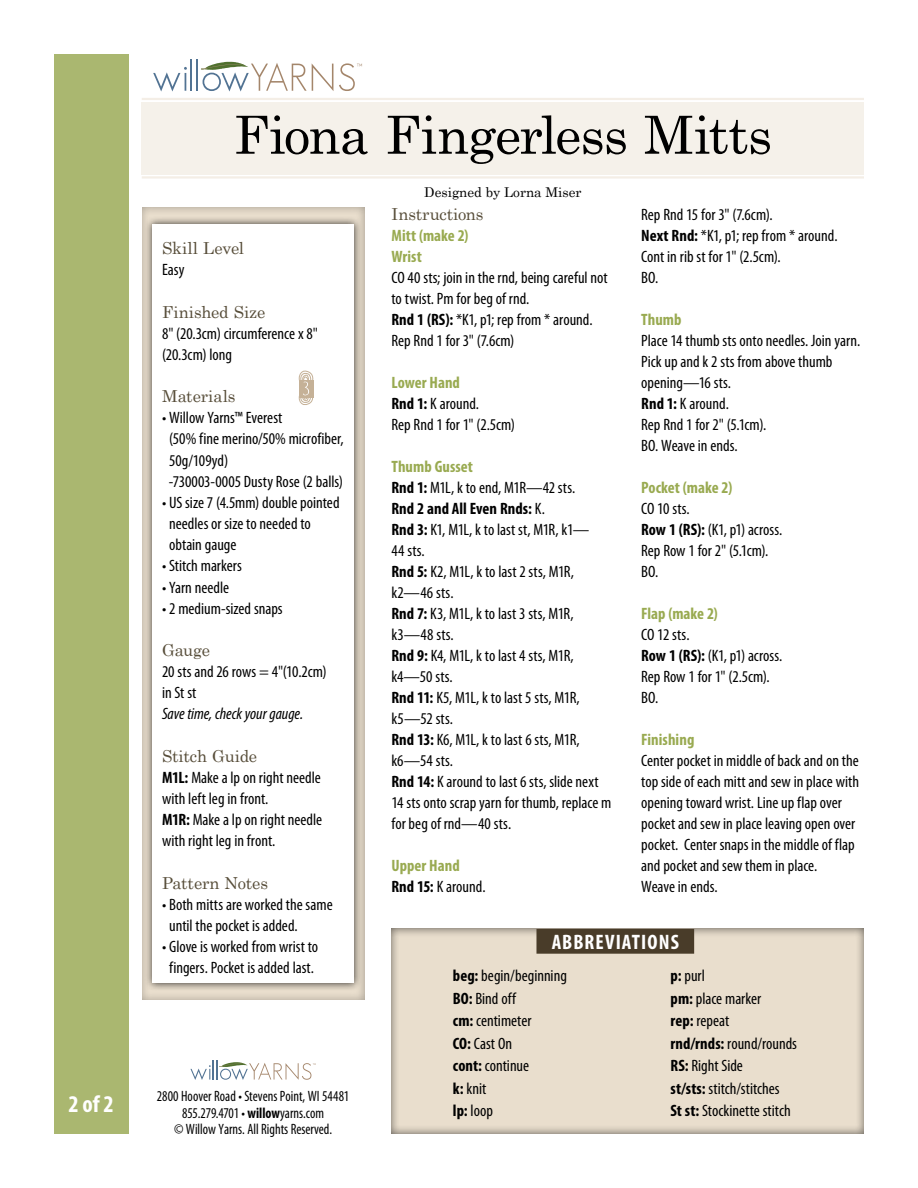
<style>
.page{position:relative;width:918px;height:1188px;background:#fff}
.page>*{position:absolute;margin:0;border:0;box-sizing:border-box;transform-origin:0 0}
.t1{font:52.5px "Century Schoolbook";letter-spacing:-.02em;color:#000}
.t2{font:700 condensed 24px "Myriad Pro";color:#fff}
.t3{font:700 condensed 21px "Myriad Pro";letter-spacing:.05em;color:#fff}
.t4{font:condensed 16.5px/21px "Myriad Pro";color:#000}
.t5{font:700 condensed 16.5px/21px "Myriad Pro";letter-spacing:.005em;color:#99aa51}
.t6{font:16.5px "Century Schoolbook";letter-spacing:-.005em;color:#574d39}
.t7{font:italic condensed 16.5px "Myriad Pro";letter-spacing:-.005em;color:#000}
.t8{font:condensed 15px/16.5px "Myriad Pro";color:#000;text-align:center;scale:.93 1}
.t9{font:13.5px "Century Schoolbook";color:#000}
.s1{font-weight:700}
.s2{font-weight:700;color:#99aa51}
.s3{color:#000}
.s4{font-weight:400;color:#000}
</style>
<div class="page">
<div style="left:142px;top:102px;width:722px;height:72px;background:#f5f1ea"></div>
<div style="left:54px;top:54px;width:74px;height:1080px;background:#aab770"></div>
<svg style="left:153px;top:67px;width:34px;height:25px"></svg>
<hr style="left:191px;top:59px;width:1px;height:32px;background:#527393">
<hr style="left:196px;top:59px;width:2px;height:32px;background:#527393">
<svg style="left:201px;top:62px;width:132px;height:30px"></svg>
<svg style="left:339px;top:63px;width:23px;height:28px"></svg>
<hr style="left:142px;top:98px;width:722px;height:2px;background:#e9decd">
<hr style="left:142px;top:176px;width:722px;height:3px;background:#e9decd">
<div style="left:136px;top:201px;width:231px;height:801px;background:#000;opacity:.31"></div>
<div style="left:144px;top:216px;width:218px;height:775px;background:#000;opacity:.75"></div>
<div style="left:152px;top:225px;width:202px;height:758px;background:#fff"></div>
<svg style="left:298px;top:370px;width:15px;height:35px"></svg>
<svg style="left:190px;top:1060px;width:126px;height:20px"></svg>
<div style="left:388px;top:924px;width:477px;height:210px;background:#000;opacity:.6"></div>
<div style="left:536px;top:929px;width:158px;height:25px;background:#493c29"></div>
<h2 class="t2" style="left:68px;top:1089px;width:47px">2 of 2</h2>
<h1 class="t1" style="left:234px;top:91px;width:540px">Fiona Fingerless Mitts</h1>
<p class="t6" style="left:162px;top:234px;width:84px">Skill Level</p>
<p class="t4" style="left:162px;top:259px;width:24px">Easy</p>
<p class="t6" style="left:162px;top:298px;width:105px">Finished Size</p>
<p class="t4" style="left:162px;top:323px;width:157px">8" (20.3cm) circumference x 8" (20.3cm) long</p>
<p class="t6" style="left:162px;top:382px;width:75px">Materials</p>
<p class="t4" style="left:169px;top:407px;width:177px;text-indent:-7px">• Willow Yarns™ Everest<br>(50% fine merino/50% microfiber,<br>50g/109yd)<br>-730003-0005 Dusty Rose (2 balls)</p>
<p class="t4" style="left:169px;top:492px;width:172px;text-indent:-7px">• US size 7 (4.5mm) double pointed needles or size to needed to obtain gauge</p>
<p class="t4" style="left:162px;top:555px;width:81px">• Stitch markers</p>
<p class="t4" style="left:162px;top:576px;width:69px">• Yarn needle</p>
<p class="t4" style="left:162px;top:598px;width:122px">• 2 medium-sized snaps</p>
<p class="t6" style="left:162px;top:636px;width:50px">Gauge</p>
<p class="t4" style="left:162px;top:661px;width:166px">20 sts and 26 rows = 4"(10.2cm) in St st</p>
<p class="t7" style="left:162px;top:704px;width:143px">Save time, check your gauge.</p>
<p class="t6" style="left:162px;top:742px;width:96px">Stitch Guide</p>
<p class="t4" style="left:162px;top:767px;width:162px"><span class="s1">M1L:</span> Make a lp on right needle with left leg in front.<br><span class="s1">M1R:</span> Make a lp on right needle with right leg in front.</p>
<p class="t6" style="left:162px;top:869px;width:107px">Pattern Notes</p>
<p class="t4" style="left:169px;top:894px;width:165px;text-indent:-7px">• Both mitts are worked the same until the pocket is added.</p>
<p class="t4" style="left:162px;top:936px;width:158px;text-align:center">• Glove is worked from wrist to fingers. Pocket is added last.</p>
<p class="t8" style="left:157px;top:1088px;width:208px">2800 Hoover Road • Stevens Point, WI 54481<br>855.279.4701 • <span class="s1">willow</span>yarns.com<br>© Willow Yarns. All Rights Reserved.</p>
<p class="t9" style="left:424px;top:181px;width:159px">Designed by Lorna Miser</p>
<p class="t6" style="left:392px;top:200px;width:94px">Instructions</p>
<p class="t5" style="left:392px;top:224px;width:79px">Mitt (make 2)<br>Wrist</p>
<p class="t4" style="left:392px;top:266px;width:218px">CO 40 sts; join in the rnd, being careful not to twist. Pm for beg of rnd.<br><span class="s1">Rnd 1 (RS):</span> *K1, p1; rep from * around.<br>Rep Rnd 1 for 3" (7.6cm)</p>
<p class="t4" style="left:392px;top:371px;width:125px"><span class="s2">Lower Hand<br></span><span class="s1">Rnd 1:</span> K around.<br>Rep Rnd 1 for 1" (2.5cm)</p>
<p class="t4" style="left:392px;top:455px;width:222px"><span class="s2">Thumb Gusset<br></span><span class="s1">Rnd 1:</span> M1L, k to end, M1R—42 sts.<br><span class="s1">Rnd 2 and All Even Rnds:</span> K.<br><span class="s1">Rnd 3:</span> K1, M1L, k to last st, M1R, k1—<br>44 sts.<br><span class="s1">Rnd 5:</span> K2, M1L, k to last 2 sts, M1R, k2—46 sts.<br><span class="s1">Rnd 7:</span> K3, M1L, k to last 3 sts, M1R, k3—48 sts.<br><span class="s1">Rnd 9:</span> K4, M1L, k to last 4 sts, M1R, k4—50 sts.<br><span class="s1">Rnd 11:</span> K5, M1L, k to last 5 sts, M1R, k5—52 sts.<br><span class="s1">Rnd 13:</span> K6, M1L, k to last 6 sts, M1R, k6—54 sts.<br><span class="s1">Rnd 14:</span> K around to last 6 sts, slide next<br>14 sts onto scrap yarn for thumb, replace m for beg of rnd—40 sts.</p>
<p class="t5" style="left:392px;top:854px;width:96px">Upper Hand<br><span class="s3">Rnd 15:</span> <span class="s4">K around.</span></p>
<p class="t4" style="left:641px;top:204px;width:198px">Rep Rnd 15 for 3" (7.6cm).<br><span class="s1">Next Rnd:</span> *K1, p1; rep from * around.<br>Cont in rib st for 1" (2.5cm).<br>BO.</p>
<p class="t5" style="left:641px;top:308px;width:42px">Thumb</p>
<p class="t4" style="left:641px;top:330px;width:220px">Place 14 thumb sts onto needles. Join yarn.<br>Pick up and k 2 sts from above thumb opening—16 sts.<br><span class="s1">Rnd 1:</span> K around.<br>Rep Rnd 1 for 2" (5.1cm).<br>BO. Weave in ends.</p>
<p class="t5" style="left:641px;top:477px;width:93px">Pocket (make 2)</p>
<p class="t4" style="left:641px;top:498px;width:143px">CO 10 sts.<br><span class="s1">Row 1 (RS):</span> (K1, p1) across.<br>Rep Row 1 for 2" (5.1cm).<br>BO.</p>
<p class="t5" style="left:641px;top:603px;width:78px">Flap (make 2)</p>
<p class="t4" style="left:641px;top:624px;width:143px">CO 12 sts.<br><span class="s1">Row 1 (RS):</span> (K1, p1) across.<br>Rep Row 1 for 1" (2.5cm).<br>BO.</p>
<p class="t5" style="left:641px;top:729px;width:55px">Finishing</p>
<p class="t4" style="left:641px;top:750px;width:219px">Center pocket in middle of back and on the top side of each mitt and sew in place with opening toward wrist. Line up flap over pocket and sew in place leaving open over pocket. Center snaps in the middle of flap and pocket and sew them in place.<br>Weave in ends.</p>
<p class="t3" style="left:552px;top:929px;width:129px">ABBREVIATIONS</p>
<p class="t4" style="left:453px;top:964px;width:115px;line-height:22.5px"><span class="s1">beg:</span> begin/beginning<br><span class="s1">BO:</span> Bind off<br><span class="s1">cm:</span> centimeter<br><span class="s1">CO:</span> Cast On<br><span class="s1">cont:</span> continue<br><span class="s1">k:</span> knit<br><span class="s1">lp:</span> loop</p>
<p class="t4" style="left:671px;top:964px;width:128px;line-height:22.5px"><span class="s1">p:</span> purl<br><span class="s1">pm:</span> place marker<br><span class="s1">rep:</span> repeat<br><span class="s1">rnd/rnds:</span> round/rounds<br><span class="s1">RS:</span> Right Side<br><span class="s1">st/sts:</span> stitch/stitches<br><span class="s1">St st:</span> Stockinette stitch</p>
</div>
